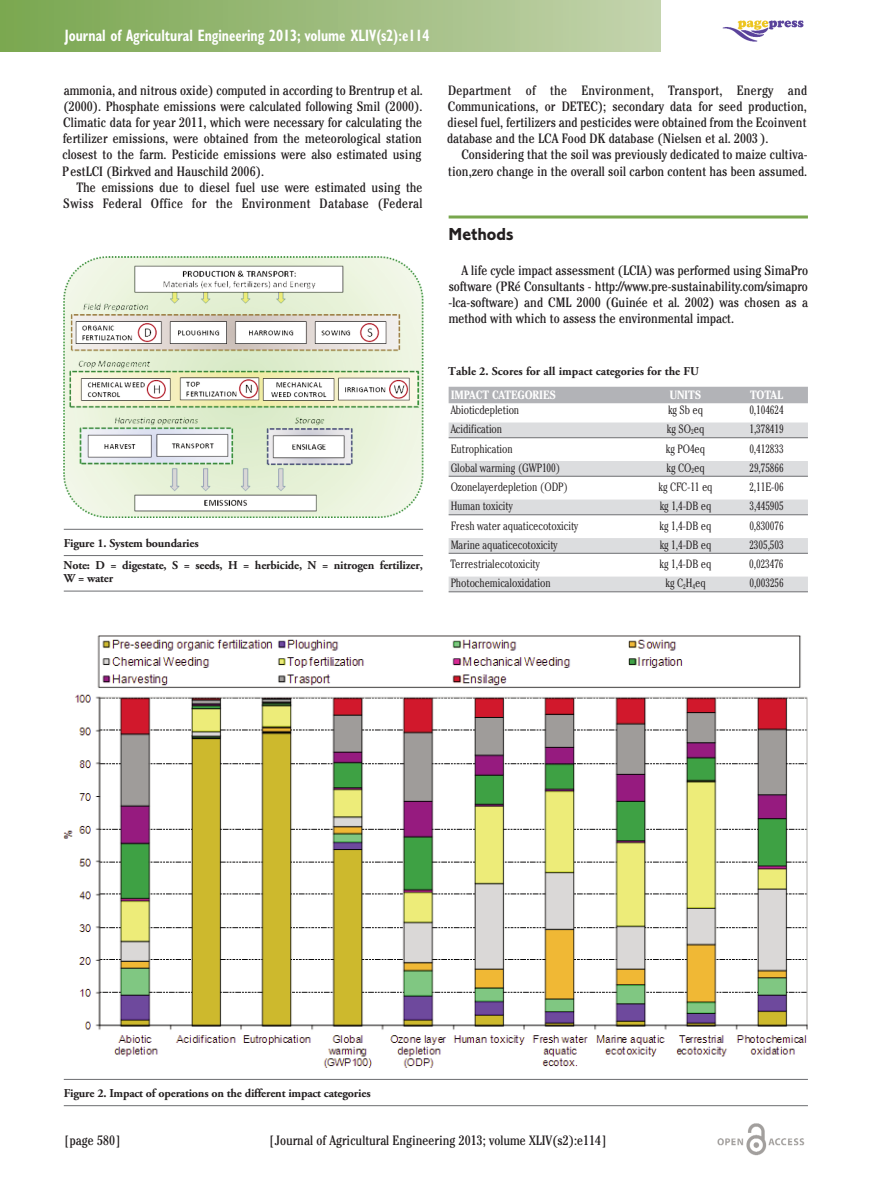
<style>
.page{position:relative;width:893px;height:1191px;background:#fff}
.page>*{position:absolute;margin:0;border:0;box-sizing:border-box;transform-origin:0 0}
.t1{font:18px "Corinthian Bold Plain";color:#231f20}
.t2{font:700 condensed 16.5px "Gill Sans";color:#fff;scale:.82 1}
.t3{font:condensed 13.5px/16.2px "Cheltenham";letter-spacing:.005em;color:#231f20;text-align:justify}
.t4{font:300 condensed 12px "Cheltenham";letter-spacing:-.01em;color:#231f20}
.t5{font:700 12px/22px "Adobe Garamond Pro";letter-spacing:-.015em;color:#231f20}
.t6{font:700 condensed 12px "Cheltenham";letter-spacing:-.01em;color:#fff}
</style>
<div class="page">
<img style="left:717px;top:1123px;width:88px;height:33px">
<img style="left:723px;top:20px;width:81px;height:22px">
<div style="left:0;top:0;width:660px;height:51px;background:linear-gradient(to right,#79a64f,#c3d2ac)"></div>
<hr style="left:449px;top:215px;width:359px;height:3px;background:#78a74d">
<img style="left:64px;top:256px;width:359px;height:262px">
<hr style="left:64px;top:529px;width:359px;height:1px;background:#6c6d70">
<hr style="left:64px;top:555px;width:359px;height:1px;background:#6c6d70">
<hr style="left:64px;top:590px;width:359px;height:1px;background:#6c6d70">
<img style="left:64px;top:635px;width:744px;height:432px">
<hr style="left:64px;top:1079px;width:744px;height:1px;background:#6c6d70">
<hr style="left:64px;top:1105px;width:744px;height:1px;background:#6c6d70">
<div style="left:449px;top:387px;width:359px;height:16px;background:#b2b3b7"></div>
<div style="left:449px;top:422px;width:359px;height:15px;background:#dcdddf"></div>
<hr style="left:449px;top:437px;width:359px;height:1px;background:#6c6d70">
<div style="left:449px;top:461px;width:359px;height:15px;background:#dcdddf"></div>
<hr style="left:449px;top:476px;width:359px;height:1px;background:#6c6d70">
<div style="left:449px;top:499px;width:359px;height:15px;background:#dcdddf"></div>
<hr style="left:449px;top:514px;width:359px;height:1px;background:#6c6d70">
<div style="left:449px;top:538px;width:359px;height:15px;background:#dcdddf"></div>
<hr style="left:449px;top:553px;width:359px;height:1px;background:#6c6d70">
<div style="left:449px;top:576px;width:359px;height:15px;background:#dcdddf"></div>
<hr style="left:449px;top:591px;width:359px;height:1px;background:#6c6d70">
<p class="t2" style="left:65px;top:29px;width:446px">Journal of Agricultural Engineering 2013; volume XLIV(s2):e114</p>
<p class="t3" style="left:62px;top:83px;width:362px">ammonia, and nitrous oxide) computed in according to Brentrup et al. (2000). Phosphate emissions were calculated following Smil (2000).<br>Climatic data for year 2011, which were necessary for calculating the fertilizer emissions, were obtained from the meteorological station closest to the farm. Pesticide emissions were also estimated using P estLCI (Birkved and Hauschild 2006).</p>
<p class="t3" style="left:63px;top:180px;width:361px;text-align:right">The emissions due to diesel fuel use were estimated using the<br>Swiss Federal Office for the Environment Database (Federal</p>
<p class="t5" style="left:64px;top:533px;width:361px">Figure 1. System boundaries<br>Note: D = digestate, S = seeds, H = herbicide, N = nitrogen fertilizer,</p>
<p class="t5" style="left:64px;top:568px;width:51px">W = water</p>
<p class="t3" style="left:447px;top:83px;width:362px">Department of the Environment, Transport, Energy and Communications, or DETEC); secondary data for seed production, diesel fuel, fertilizers and pesticides were obtained from the Ecoinvent database and the LCA Food DK database (Nielsen et al. 2003 ).</p>
<p class="t3" style="left:448px;top:148px;width:361px;text-align:right">Considering that the soil was previously dedicated to maize cultiva&shy;tion,zero change in the overall soil carbon content has been assumed.</p>
<h1 class="t1" style="left:449px;top:228px;width:66px">Methods</h1>
<p class="t3" style="left:449px;top:263px;width:361px;text-indent:13px">A life cycle impact assessment (LCIA) was performed using SimaPro software (PRé Consultants - http://www.pre-sustainability.com/simapro -lca-software) and CML 2000 (Guinée et al. 2002) was chosen as a method with which to assess the environmental impact.</p>
<p class="t5" style="left:448px;top:362px;width:252px">Table 2. Scores for all impact categories for the FU</p>
<p class="t6" style="left:451px;top:390px;width:107px">IMPACT CATEGORIES</p>
<p class="t6" style="left:670px;top:390px;width:33px">UNITS</p>
<p class="t6" style="left:750px;top:390px;width:35px">TOTAL</p>
<p class="t4" style="left:451px;top:405px;width:70px">Abioticdepletion</p>
<p class="t4" style="left:668px;top:405px;width:37px">kg Sb eq</p>
<p class="t4" style="left:749px;top:405px;width:36px">0,104624</p>
<p class="t4" style="left:451px;top:425px;width:53px">Acidification</p>
<p class="t4" style="left:667px;top:425px;width:39px">kg SO<sub>2</sub>eq</p>
<p class="t4" style="left:749px;top:425px;width:36px">1,378419</p>
<p class="t4" style="left:451px;top:444px;width:64px">Eutrophication</p>
<p class="t4" style="left:666px;top:444px;width:41px">kg PO4eq</p>
<p class="t4" style="left:749px;top:444px;width:36px">0,412833</p>
<p class="t4" style="left:451px;top:463px;width:111px">Global warming (GWP100)</p>
<p class="t4" style="left:667px;top:463px;width:40px">kg CO<sub>2</sub>eq</p>
<p class="t4" style="left:749px;top:463px;width:36px">29,75866</p>
<p class="t4" style="left:451px;top:482px;width:119px">Ozonelayerdepletion (ODP)</p>
<p class="t4" style="left:658px;top:482px;width:56px">kg CFC-11 eq</p>
<p class="t4" style="left:749px;top:482px;width:36px">2,11E-06</p>
<p class="t4" style="left:451px;top:502px;width:63px">Human toxicity</p>
<p class="t4" style="left:660px;top:502px;width:53px">kg 1,4-DB eq</p>
<p class="t4" style="left:749px;top:502px;width:36px">3,445905</p>
<p class="t4" style="left:451px;top:521px;width:129px">Fresh water aquaticecotoxicity</p>
<p class="t4" style="left:660px;top:521px;width:53px">kg 1,4-DB eq</p>
<p class="t4" style="left:749px;top:521px;width:36px">0,830076</p>
<p class="t4" style="left:451px;top:540px;width:108px">Marine aquaticecotoxicity</p>
<p class="t4" style="left:660px;top:540px;width:53px">kg 1,4-DB eq</p>
<p class="t4" style="left:749px;top:540px;width:36px">2305,503</p>
<p class="t4" style="left:451px;top:559px;width:91px">Terrestrialecotoxicity</p>
<p class="t4" style="left:660px;top:559px;width:53px">kg 1,4-DB eq</p>
<p class="t4" style="left:749px;top:559px;width:36px">0,023476</p>
<p class="t4" style="left:451px;top:579px;width:101px">Photochemicaloxidation</p>
<p class="t4" style="left:665px;top:579px;width:42px">kg C<sub>2</sub>H<sub>4</sub>eq</p>
<p class="t4" style="left:749px;top:579px;width:36px">0,003256</p>
<p class="t5" style="left:64px;top:1083px;width:308px">Figure 2. Impact of operations on the different impact categories</p>
<p class="t3" style="left:64px;top:1134px;width:59px">[page 580]</p>
<p class="t3" style="left:269px;top:1134px;width:340px">[Journal of Agricultural Engineering 2013; volume XLIV(s2):e114]</p>
</div>
